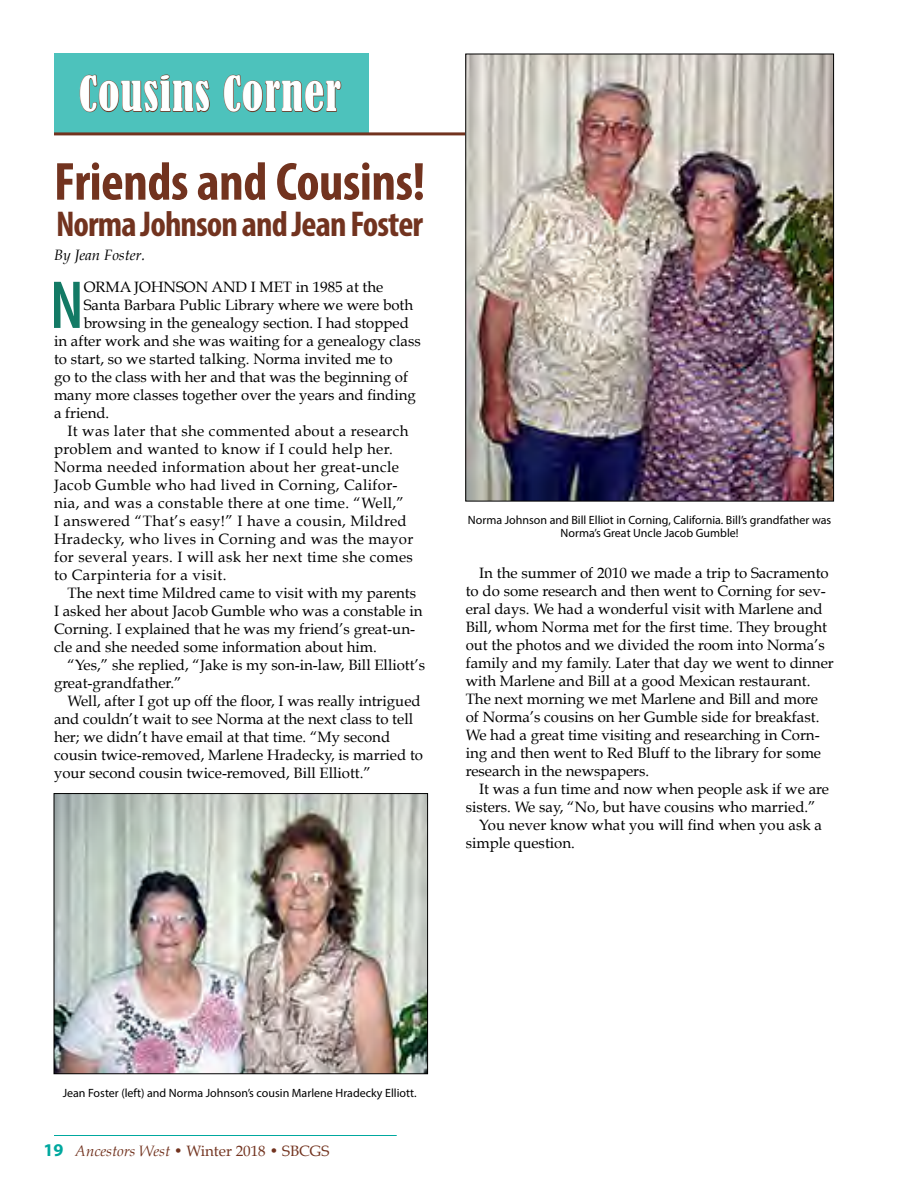
<style>
.page{position:relative;width:918px;height:1188px;background:#fff}
.page>*{position:absolute;margin:0;border:0;box-sizing:border-box;transform-origin:0 0}
.content_body{font:600 condensed 68.4px "Myriad Pro";color:#137a65}
.Headline{font:700 condensed 54px "Myriad Pro";letter-spacing:-.01em;color:#72331f}
.Index_Level_1{font:condensed 45px "Bernard";letter-spacing:.02em;color:#fff}
.Headline-2{font:700 condensed 36px "Myriad Pro";letter-spacing:-.025em;color:#72331f}
.content_body-2{font:15px/18px "Book Antiqua";color:#000}
.content_body-3{font:15px/18px "Book Antiqua";letter-spacing:.025em;color:#000}
.t1{font:15px "Book Antiqua";color:#72331f}
.content_body-4{font:italic 15px "Book Antiqua";color:#000}
.t2{font:12px/13.5px "Myriad Pro";color:#000;text-align:center}
.s1{font-family:"Myriad Pro";font-weight:700;font-size:18px;color:#00a89f}
.s2{font-style:italic}
</style>
<div class="page">
<hr style="left:54px;top:1135px;width:343px;height:1px;background:#00a89f">
<div style="left:54px;top:53px;width:314px;height:81px;background:#4dc2bc"></div>
<hr style="left:54px;top:132px;width:433px;height:3px;background:#72331f">
<img style="left:467px;top:56px;width:365px;height:443px">
<img style="left:56px;top:795px;width:370px;height:277px">
<div style="left:54px;top:793px;width:374px;height:281px;border:1px solid #000"></div>
<svg style="left:80px;top:74px;width:130px;height:39px"></svg>
<svg style="left:223px;top:74px;width:119px;height:38px"></svg>
<p class="Index_Level_1" style="left:79px;top:68px;width:264px">COUSINS CORNER</p>
<p class="Headline" style="left:54px;top:148px;width:373px">Friends and Cousins!</p>
<p class="Headline-2" style="left:56px;top:201px;width:368px">Norma Johnson and Jean Foster</p>
<p class="content_body-4" style="left:54px;top:247px;width:93px">By Jean Foster.</p>
<p class="content_body" style="left:50px;top:263px;width:35px">N</p>
<p class="content_body-2" style="left:84px;top:278px;width:301px">ORMA JOHNSON AND I MET in 1985 at the</p>
<p class="content_body-2" style="left:84px;top:296px;width:331px">Santa Barbara Public Library where we were both</p>
<p class="content_body-2" style="left:84px;top:314px;width:327px">browsing in the genealogy section. I had stopped</p>
<p class="content_body-2" style="left:54px;top:332px;width:368px">in after work and she was waiting for a genealogy class</p>
<p class="content_body-2" style="left:54px;top:350px;width:340px">to start, so we started talking. Norma invited me to</p>
<p class="content_body-2" style="left:54px;top:368px;width:356px">go to the class with her and that was the beginning of</p>
<p class="content_body-2" style="left:54px;top:386px;width:363px">many more classes together over the years and finding</p>
<p class="content_body-2" style="left:54px;top:404px;width:57px">a friend.</p>
<p class="content_body-3" style="left:54px;top:422px;width:361px;text-indent:14px">It was later that she commented about a research problem and wanted to know if I could help her.<br>Norma needed information about her great-uncle Jacob Gumble who had lived in Corning, Califor&shy;nia, and was a constable there at one time. “Well,”<br>I answered “That’s easy!” I have a cousin, Mildred Hradecky, who lives in Corning and was the mayor for several years. I will ask her next time she comes to Carpinteria for a visit.</p>
<p class="content_body-2" style="left:54px;top:584px;width:370px;text-indent:14px">The next time Mildred came to visit with my parents I asked her about Jacob Gumble who was a constable in Corning. I explained that he was my friend’s great-un&shy;cle and she needed some information about him.</p>
<p class="content_body-2" style="left:54px;top:656px;width:373px;text-indent:14px">“Yes,” she replied, “Jake is my son-in-law, Bill Elliott’s great-grandfather.”</p>
<p class="content_body-2" style="left:54px;top:692px;width:371px;text-indent:14px">Well, after I got up off the floor, I was really intrigued and couldn’t wait to see Norma at the next class to tell her; we didn’t have email at that time. “My second cousin twice-removed, Marlene Hradecky, is married to your second cousin twice-removed, Bill Elliott.”</p>
<p class="t2" style="left:468px;top:513px;width:365px">Norma Johnson and Bill Elliot in Corning, California. Bill’s grandfather was<br>Norma’s Great Uncle Jacob Gumble!</p>
<p class="content_body-2" style="left:466px;top:564px;width:370px;text-indent:14px">In the summer of 2010 we made a trip to Sacramento to do some research and then went to Corning for sev&shy;eral days. We had a wonderful visit with Marlene and Bill, whom Norma met for the first time. They brought out the photos and we divided the room into Norma’s family and my family. Later that day we went to dinner with Marlene and Bill at a good Mexican restaurant.<br>The next morning we met Marlene and Bill and more of Norma’s cousins on her Gumble side for breakfast.<br>We had a great time visiting and researching in Corn&shy;ing and then went to Red Bluff to the library for some research in the newspapers.</p>
<p class="content_body-2" style="left:466px;top:780px;width:365px;text-indent:14px">It was a fun time and now when people ask if we are sisters. We say, “No, but have cousins who married.”</p>
<p class="content_body-2" style="left:466px;top:816px;width:358px;text-indent:14px">You never know what you will find when you ask a simple question.</p>
<p class="t2" style="left:63px;top:1086px;width:355px">Jean Foster (left) and Norma Johnson’s cousin Marlene Hradecky Elliott.</p>
<p class="t1" style="left:43px;top:1141px;width:287px"><span class="s1">19</span> <span class="s2">Ancestors West</span> • Winter 2018 • SBCGS</p>
</div>
